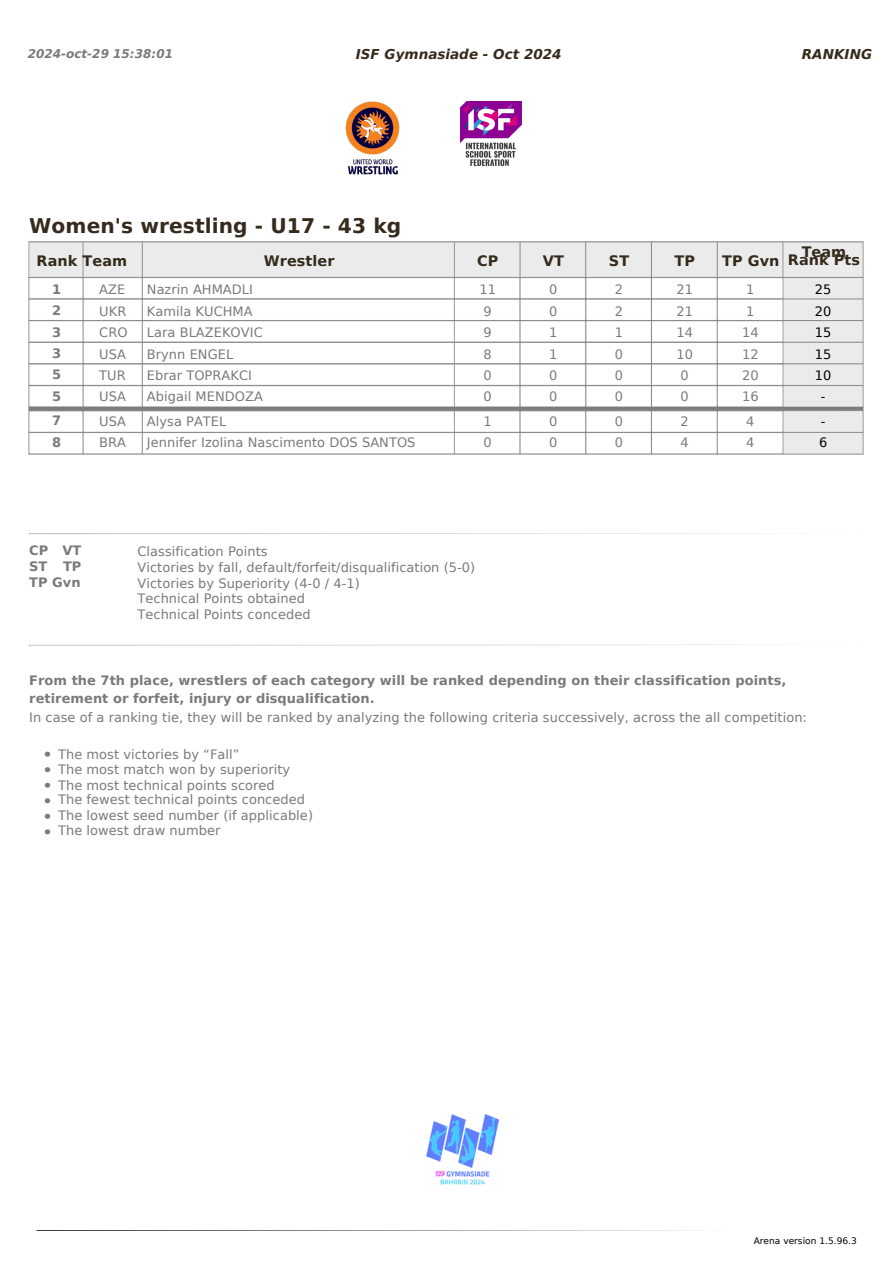
<style>
.page{position:relative;width:894px;height:1264px;background:#fff}
.page>*{position:absolute;margin:0;border:0;box-sizing:border-box;transform-origin:0 0}
.t1{font:700 20.25px "DejaVu Sans";letter-spacing:.005em;color:#352a1c}
.t2{font:700 14.4px "DejaVu Sans";letter-spacing:.005em;color:#352a1c}
.t3{font:italic 700 13.5px "DejaVu Sans";color:#352a1c}
.t4{font:12.9px/21.3px "DejaVu Sans";letter-spacing:.005em;color:#7a7a7a}
.t5{font:700 12.9px/21.3px "DejaVu Sans";letter-spacing:.005em;color:#7a7a7a;text-align:justify}
.t6{font:12.9px/21.3px "DejaVu Sans";letter-spacing:.005em;color:#000;text-align:center}
.t7{font:italic 700 12px "DejaVu Sans";color:#7a7a7a}
.t8{font:9px "DejaVu Sans";letter-spacing:.005em;color:#000}
.s1{font-weight:400}
</style>
<div class="page">
<img style="left:345px;top:101px;width:55px;height:74px">
<svg style="left:29px;top:533px;width:726px;height:1px"></svg>
<svg style="left:29px;top:645px;width:576px;height:1px"></svg>
<img style="left:28px;top:241px;width:836px;height:214px">
<img style="left:426px;top:1114px;width:72px;height:71px">
<svg style="left:36px;top:1230px;width:661px;height:1px"></svg>
<img style="left:44px;top:751px;width:7px;height:84px">
<img style="left:460px;top:102px;width:61px;height:64px">
<p class="t7" style="left:28px;top:47px;width:147px">2024-oct-29 15:38:01</p>
<h1 class="t3" style="left:356px;top:46px;width:207px">ISF Gymnasiade - Oct 2024</h1>
<p class="t3" style="left:801px;top:46px;width:72px">RANKING</p>
<h4 class="t1" style="left:29px;top:214px;width:373px">Women's wrestling - U17 - 43 kg</h4>
<h4 class="t2" style="left:36px;top:252px;width:92px">Rank Team</h4>
<h5 class="t2" style="left:264px;top:252px;width:72px">Wrestler</h5>
<h5 class="t2" style="left:477px;top:252px;width:23px">CP</h5>
<h4 class="t2" style="left:542px;top:252px;width:23px">VT</h4>
<h5 class="t2" style="left:608px;top:252px;width:22px">ST</h5>
<h5 class="t2" style="left:674px;top:252px;width:22px">TP</h5>
<p class="t2" style="left:722px;top:252px;width:59px">TP Gvn</p>
<h4 class="t5" style="left:52px;top:278px;width:11px">1<br>2<br>3<br>3<br>5<br>5</h4>
<h4 class="t5" style="left:52px;top:410px;width:11px">7<br>8</h4>
<h4 class="t4" style="left:99px;top:279px;width:30px">AZE<br>UKR<br>CRO<br>USA<br>TUR<br>USA</h4>
<h4 class="t4" style="left:99px;top:411px;width:28px">USA<br>BRA</h4>
<h4 class="t4" style="left:147px;top:279px;width:117px">Nazrin AHMADLI<br>Kamila KUCHMA<br>Lara BLAZEKOVIC<br>Brynn ENGEL<br>Ebrar TOPRAKCI<br>Abigail MENDOZA</h4>
<h4 class="t4" style="left:147px;top:411px;width:270px">Alysa PATEL<br>Jennifer Izolina Nascimento DOS SANTOS</h4>
<h3 class="t4" style="left:479px;top:279px;width:18px;text-align:center">11<br>9<br>9<br>8<br>0<br>0</h3>
<h3 class="t4" style="left:483px;top:411px;width:10px">1<br>0</h3>
<h5 class="t4" style="left:549px;top:279px;width:10px;text-align:justify">0<br>0<br>1<br>1<br>0<br>0</h5>
<h5 class="t4" style="left:549px;top:411px;width:10px">0<br>0</h5>
<h2 class="t4" style="left:614px;top:279px;width:10px;text-align:justify">2<br>2<br>1<br>0<br>0<br>0</h2>
<h2 class="t4" style="left:614px;top:411px;width:10px">0<br>0</h2>
<h5 class="t4" style="left:676px;top:279px;width:18px;text-align:center">21<br>21<br>14<br>10<br>0<br>0</h5>
<h5 class="t4" style="left:680px;top:411px;width:10px">2<br>4</h5>
<h2 class="t4" style="left:741px;top:279px;width:18px;text-align:center">1<br>1<br>14<br>12<br>20<br>16</h2>
<h2 class="t4" style="left:746px;top:411px;width:10px">4<br>4</h2>
<h5 class="t2" style="left:801px;top:244px;width:46px">Team</h5>
<h5 class="t2" style="left:787px;top:252px;width:74px">Rank Pts</h5>
<h5 class="t6" style="left:814px;top:279px;width:18px">25<br>20<br>15<br>15<br>10 -</h5>
<h5 class="t6" style="left:818px;top:411px;width:10px;text-align:left">-<br>6</h5>
<h5 class="t5" style="left:29px;top:543px;width:54px;line-height:15.8px">CP VT ST TP TP Gvn</h5>
<h2 class="t4" style="left:137px;top:543px;width:339px;line-height:15.8px">Classification Points<br>Victories by fall, default/forfeit/disqualification (5-0)<br>Victories by Superiority (4-0 / 4-1)<br>Technical Points obtained<br>Technical Points conceded</h2>
<h5 class="t5" style="left:29px;top:671px;width:779px;line-height:18.6px;text-align:left">From the 7th place, wrestlers of each category will be ranked depending on their classification points, retirement or forfeit, injury or disqualification.<br><span class="s1">In case of a ranking tie, they will be ranked by analyzing the following criteria successively, across the all competition:</span></h5>
<h2 class="t4" style="left:58px;top:747px;width:256px;line-height:15px">The most victories by “Fall”<br>The most match won by superiority<br>The most technical points scored<br>The fewest technical points conceded<br>The lowest seed number (if applicable)<br>The lowest draw number</h2>
<p class="t8" style="left:753px;top:1235px;width:105px">Arena version 1.5.96.3</p>
</div>
